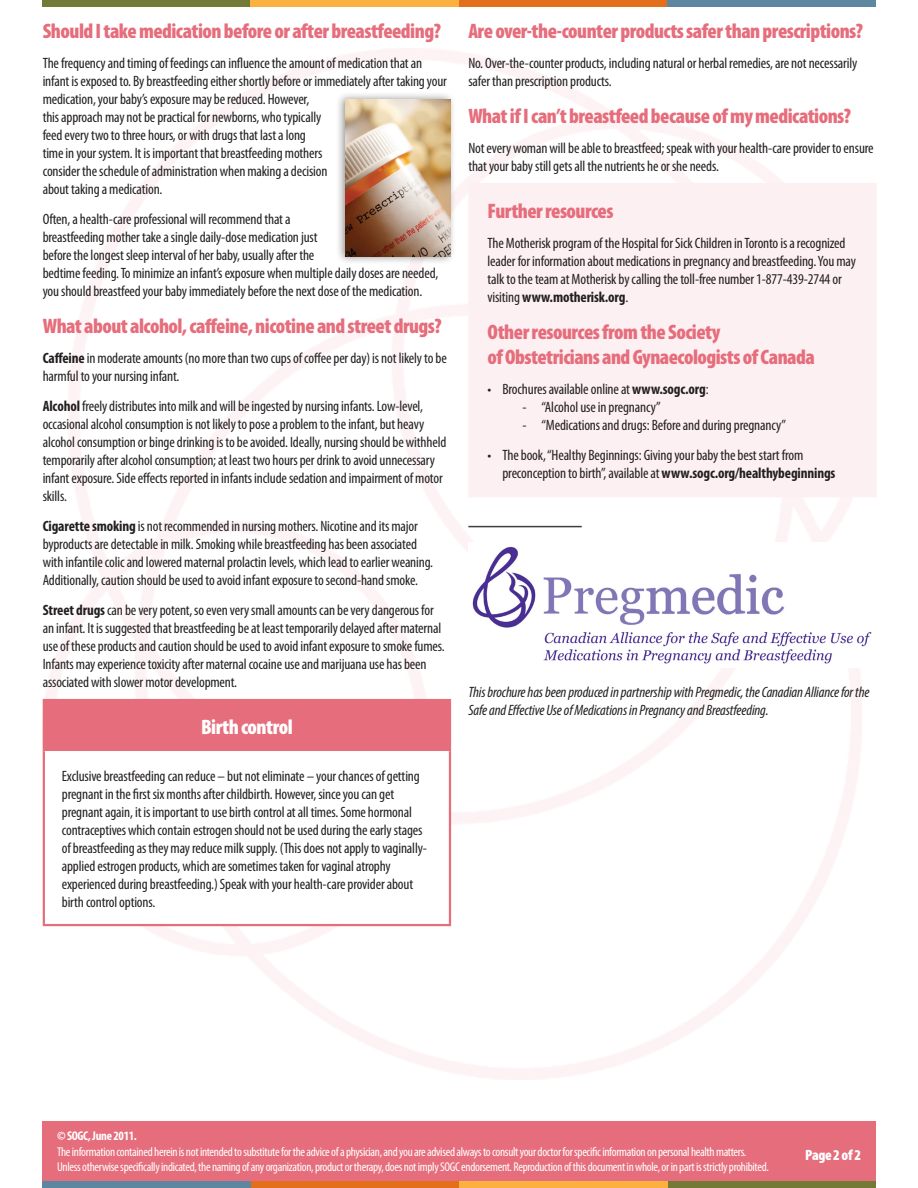
<style>
.page{position:relative;width:918px;height:1188px;background:#fff}
.page>*{position:absolute;margin:0;border:0;box-sizing:border-box;transform-origin:0 0}
.Template__Body_Headi{font:900 condensed 21px/25.2px "Myriad Pro";letter-spacing:-.025em;color:#e66d7b}
.Template__Headline{font:900 condensed 21px "Myriad Pro";letter-spacing:-.025em;color:#fff}
.t1{font:condensed 15px/18px "Myriad Pro";letter-spacing:-.01em;color:#231f20}
.t2{font:italic condensed 15px/18px "Myriad Pro";letter-spacing:-.01em;color:#231f20}
.t3{font:900 condensed 15px "Myriad Pro";letter-spacing:-.025em;color:#fff}
.t4{font:condensed 12.75px/15.3px "Myriad Pro";letter-spacing:-.025em;color:#fff}
.t5{font:700 condensed 12.75px "Myriad Pro";letter-spacing:-.025em;color:#fff}
.s1{font-weight:700}
</style>
<div class="page">
<div style="left:42px;top:1121px;width:834px;height:60px;background:#e66d7b"></div>
<div style="left:668px;top:1181px;width:208px;height:7px;background:#727a35"></div>
<div style="left:459px;top:1181px;width:209px;height:7px;background:#fbb03f"></div>
<div style="left:250px;top:1181px;width:209px;height:7px;background:#e36f1d"></div>
<div style="left:42px;top:1181px;width:208px;height:7px;background:#5d86a1"></div>
<div style="left:42px;top:0;width:209px;height:7px;background:#727a35"></div>
<div style="left:250px;top:0;width:209px;height:7px;background:#fbb03f"></div>
<div style="left:459px;top:0;width:209px;height:7px;background:#e36f1d"></div>
<div style="left:668px;top:0;width:208px;height:7px;background:#5d86a1"></div>
<div style="left:44px;top:700px;width:406px;height:52px;background:#e66d7b"></div>
<hr style="left:43px;top:699px;width:408px;height:2px;background:#e66d7b">
<hr style="left:43px;top:701px;width:2px;height:51px;background:#e66d7b">
<hr style="left:449px;top:701px;width:2px;height:51px;background:#e66d7b">
<hr style="left:43px;top:752px;width:2px;height:172px;background:#e66d7b">
<hr style="left:449px;top:752px;width:2px;height:172px;background:#e66d7b">
<hr style="left:43px;top:924px;width:408px;height:2px;background:#e66d7b">
<div style="left:469px;top:184px;width:407px;height:312px;background:#fcf0f2"></div>
<hr style="left:468px;top:183px;width:409px;height:2px;background:#fcf0f2">
<hr style="left:468px;top:185px;width:3px;height:310px;background:#fcf0f2">
<hr style="left:874px;top:185px;width:3px;height:310px;background:#fcf0f2">
<hr style="left:468px;top:495px;width:409px;height:2px;background:#fcf0f2">
<hr style="left:468px;top:526px;width:114px;height:1px;background:#3e3e3f">
<img style="left:471px;top:545px;width:401px;height:119px">
<div style="left:335px;top:91px;width:121px;height:173px;background:#231f20;opacity:.5"></div>
<img style="left:346px;top:99px;width:104px;height:157px">
<p class="Template__Body_Headi" style="left:43px;top:18px;width:400px">Should I take medication before or after breastfeeding?</p>
<p class="t1" style="left:43px;top:54px;width:406px">The frequency and timing of feedings can influence the amount of medication that an infant is exposed to. By breastfeeding either shortly before or immediately after taking your medication, your baby’s exposure may be reduced. However,<br>this approach may not be practical for newborns, who typically<br>feed every two to three hours, or with drugs that last a long<br>time in your system. It is important that breastfeeding mothers<br>consider the schedule of administration when making a decision<br>about taking a medication.</p>
<p class="t1" style="left:43px;top:210px;width:397px">Often, a health-care professional will recommend that a<br>breastfeeding mother take a single daily-dose medication just<br>before the longest sleep interval of her baby, usually after the<br>bedtime feeding. To minimize an infant’s exposure when multiple daily doses are needed, you should breastfeed your baby immediately before the next dose of the medication.</p>
<p class="Template__Body_Headi" style="left:43px;top:313px;width:401px">What about alcohol, caffeine, nicotine and street drugs?</p>
<p class="t1" style="left:43px;top:349px;width:406px"><span class="s1">Caffeine</span> in moderate amounts (no more than two cups of coffee per day) is not likely to be harmful to your nursing infant.</p>
<p class="t1" style="left:43px;top:397px;width:405px"><span class="s1">Alcohol</span> freely distributes into milk and will be ingested by nursing infants. Low-level, occasional alcohol consumption is not likely to pose a problem to the infant, but heavy alcohol consumption or binge drinking is to be avoided. Ideally, nursing should be withheld temporarily after alcohol consumption; at least two hours per drink to avoid unnecessary infant exposure. Side effects reported in infants include sedation and impairment of motor skills.</p>
<p class="t1" style="left:43px;top:517px;width:392px"><span class="s1">Cigarette smoking</span> is not recommended in nursing mothers. Nicotine and its major byproducts are detectable in milk. Smoking while breastfeeding has been associated with infantile colic and lowered maternal prolactin levels, which lead to earlier weaning.<br>Additionally, caution should be used to avoid infant exposure to second-hand smoke.</p>
<p class="t1" style="left:43px;top:601px;width:404px"><span class="s1">Street drugs</span> can be very potent, so even very small amounts can be very dangerous for an infant. It is suggested that breastfeeding be at least temporarily delayed after maternal use of these products and caution should be used to avoid infant exposure to smoke fumes.<br>Infants may experience toxicity after maternal cocaine use and marijuana use has been associated with slower motor development.</p>
<p class="Template__Headline" style="left:201px;top:713px;width:93px">Birth control</p>
<p class="t1" style="left:62px;top:767px;width:367px">Exclusive breastfeeding can reduce – but not eliminate – your chances of getting pregnant in the first six months after childbirth. However, since you can get pregnant again, it is important to use birth control at all times. Some hormonal contraceptives which contain estrogen should not be used during the early stages of breastfeeding as they may reduce milk supply. (This does not apply to vaginally&shy;applied estrogen products, which are sometimes taken for vaginal atrophy experienced during breastfeeding.) Speak with your health-care provider about birth control options.</p>
<p class="Template__Body_Headi" style="left:468px;top:18px;width:396px">Are over-the-counter products safer than prescriptions?</p>
<p class="t1" style="left:468px;top:54px;width:390px">No. Over-the-counter products, including natural or herbal remedies, are not necessarily safer than prescription products.</p>
<p class="Template__Body_Headi" style="left:468px;top:103px;width:384px">What if I can’t breastfeed because of my medications?</p>
<p class="t1" style="left:468px;top:139px;width:407px">Not every woman will be able to breastfeed; speak with your health-care provider to ensure that your baby still gets all the nutrients he or she needs.</p>
<p class="Template__Body_Headi" style="left:487px;top:198px;width:128px">Further resources</p>
<p class="t1" style="left:487px;top:234px;width:370px">The Motherisk program of the Hospital for Sick Children in Toronto is a recognized leader for information about medications in pregnancy and breastfeeding. You may talk to the team at Motherisk by calling the toll-free number 1-877-439-2744 or visiting <span class="s1">www.motherisk.org</span>.</p>
<p class="Template__Body_Headi" style="left:487px;top:319px;width:329px">Other resources from the Society<br>of Obstetricians and Gynaecologists of Canada</p>
<p class="t1" style="left:487px;top:380px;width:223px">• Brochures available online at <span class="s1">www.sogc.org</span>:</p>
<p class="t1" style="left:522px;top:398px;width:140px">- “Alcohol use in pregnancy”</p>
<p class="t1" style="left:522px;top:416px;width:265px">- “Medications and drugs: Before and during pregnancy”</p>
<p class="t1" style="left:502px;top:446px;width:335px;text-indent:-15px">• The book, “Healthy Beginnings: Giving your baby the best start from preconception to birth”, available at <span class="s1">www.sogc.org/healthybeginnings</span></p>
<p class="t2" style="left:468px;top:683px;width:403px">This brochure has been produced in partnership with Pregmedic, the Canadian Alliance for the<br>Safe and Effective Use of Medications in Pregnancy and Breastfeeding.</p>
<p class="t5" style="left:57px;top:1128px;width:81px">© SOGC, June 2011.</p>
<p class="t4" style="left:57px;top:1144px;width:713px">The information contained herein is not intended to substitute for the advice of a physician, and you are advised always to consult your doctor for specific information on personal health matters.<br>Unless otherwise specifically indicated, the naming of any organization, product or therapy, does not imply SOGC endorsement. Reproduction of this document in whole, or in part is strictly prohibited.</p>
<p class="t3" style="left:805px;top:1145px;width:57px">Page 2 of 2</p>
</div>
